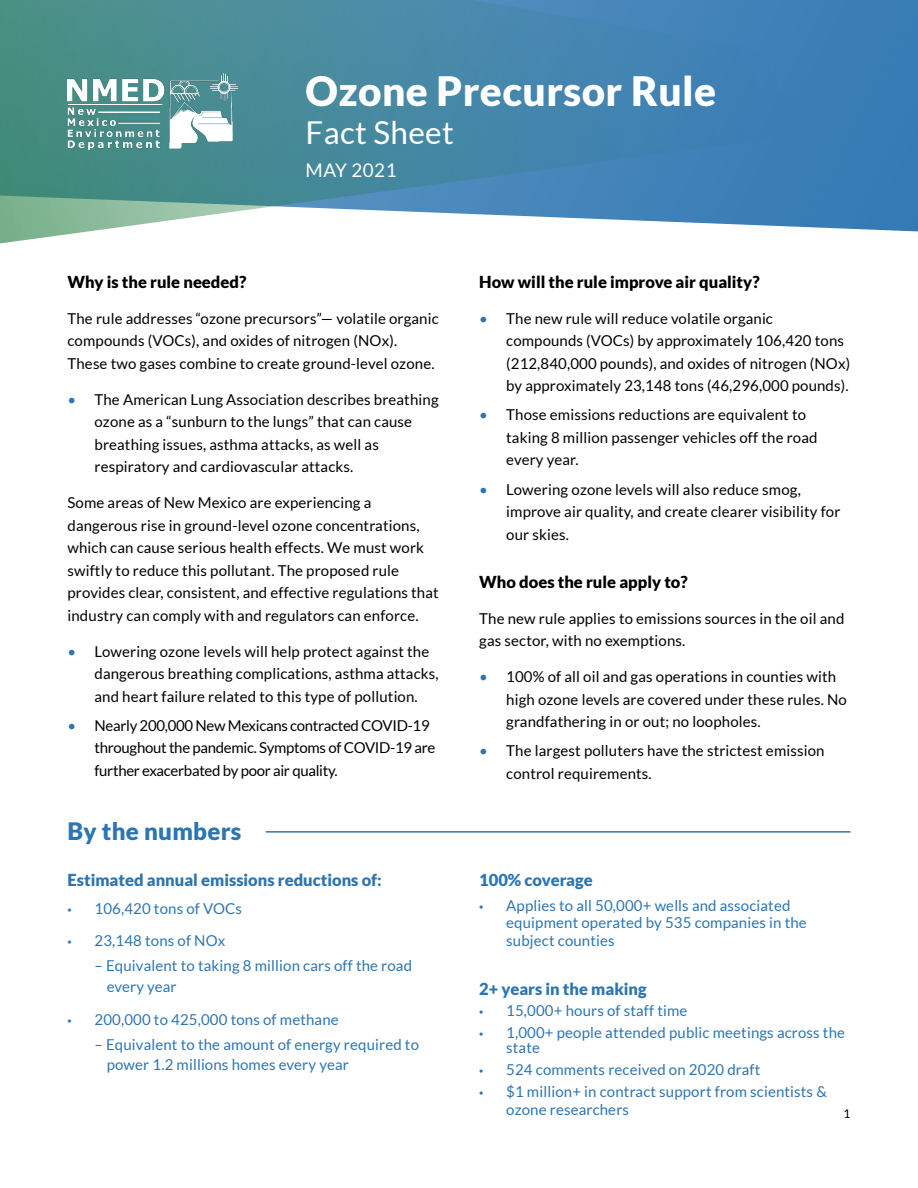
<style>
.page{position:relative;width:918px;height:1188px;background:#fff}
.page>*{position:absolute;margin:0;border:0;box-sizing:border-box;transform-origin:0 0}
.t1{font:900 40.5px "Lato";letter-spacing:.01em;color:#fff}
.t2{font:31.5px "Lato";letter-spacing:.01em;color:#fff}
.t3{font:900 24px "Lato";letter-spacing:.01em;color:#2d75b1}
.t4{font:18.75px "Lato";letter-spacing:.025em;color:#fff}
.t5{font:900 16.5px "Lato";color:#000}
.t6{font:900 16.5px "Lato";color:#2d75b1}
.t7{font:15px/22.5px "Lato";letter-spacing:.01em;color:#000}
.t8{font:15px/17.4px "Lato";letter-spacing:.01em;color:#2d75b1}
.t9{font:15px/22.5px "Lato";letter-spacing:-.02em;color:#000}
.t10{font:12px "Lato";color:#000}
.s1{color:#2d75b1}
.s2{font-family:"Myriad Pro"}
</style>
<div class="page">
<svg style="left:0;top:0;width:918px;height:244px;background:#5893af"></svg>
<img style="left:68px;top:74px;width:170px;height:76px">
<hr style="left:266px;top:831px;width:584px;height:2px;background:#2d75b1">
<h1 class="t1" style="left:306px;top:68px;width:412px">Ozone Precursor Rule</h1>
<h2 class="t2" style="left:306px;top:115px;width:150px">Fact Sheet</h2>
<p class="t4" style="left:306px;top:159px;width:92px">MAY 2021</p>
<p class="t5" style="left:68px;top:272px;width:180px">Why is the rule needed?</p>
<p class="t7" style="left:68px;top:307px;width:373px">The rule addresses “ozone precursors”— volatile organic compounds (VOCs), and oxides of nitrogen (NOx).<br>These two gases combine to create ground-level ozone.</p>
<p class="t7" style="left:94px;top:388px;width:346px;text-indent:-27px"><span class="s1">•</span> The American Lung Association describes breathing ozone as a “sunburn to the lungs” that can cause breathing issues, asthma attacks, as well as respiratory and cardiovascular attacks.</p>
<p class="t7" style="left:68px;top:491px;width:373px">Some areas of New Mexico are experiencing a dangerous rise in ground-level ozone concentrations, which can cause serious health effects. We must work swiftly to reduce this pollutant. The proposed rule provides clear, consistent, and effective regulations that industry can comply with and regulators can enforce.</p>
<p class="t7" style="left:94px;top:640px;width:346px;text-indent:-27px"><span class="s1">•</span> Lowering ozone levels will help protect against the dangerous breathing complications, asthma attacks, and heart failure related to this type of pollution.</p>
<p class="t9" style="left:94px;top:714px;width:342px;text-indent:-27px"><span class="s1">•</span> Nearly 200,000 New Mexicans contracted COVID-19 throughout the pandemic. Symptoms of COVID-19 are further exacerbated by poor air quality.</p>
<h3 class="t3" style="left:68px;top:818px;width:175px">By the numbers</h3>
<p class="t6" style="left:68px;top:870px;width:316px">Estimated annual emissions reductions of:</p>
<p class="t8" style="left:68px;top:899px;width:176px"><span class="s2">•</span> 106,420 tons of VOCs</p>
<p class="t8" style="left:68px;top:932px;width:159px"><span class="s2">•</span> 23,148 tons of NOx</p>
<p class="t8" style="left:107px;top:955px;width:307px;line-height:21px;text-indent:-12px">– Equivalent to taking 8 million cars off the road every year</p>
<p class="t8" style="left:68px;top:1010px;width:273px"><span class="s2">•</span> 200,000 to 425,000 tons of methane</p>
<p class="t8" style="left:107px;top:1035px;width:314px;line-height:19.5px;text-indent:-12px">– Equivalent to the amount of energy required to power 1.2 millions homes every year</p>
<p class="t5" style="left:479px;top:272px;width:282px">How will the rule improve air quality?</p>
<p class="t7" style="left:506px;top:307px;width:345px;text-indent:-27px"><span class="s1">•</span> The new rule will reduce volatile organic compounds (VOCs) by approximately 106,420 tons (212,840,000 pounds), and oxides of nitrogen (NOx) by approximately 23,148 tons (46,296,000 pounds).</p>
<p class="t7" style="left:506px;top:404px;width:313px;text-indent:-27px"><span class="s1">•</span> Those emissions reductions are equivalent to taking 8 million passenger vehicles off the road every year.</p>
<p class="t7" style="left:506px;top:478px;width:336px;text-indent:-27px"><span class="s1">•</span> Lowering ozone levels will also reduce smog, improve air quality, and create clearer visibility for our skies.</p>
<p class="t5" style="left:479px;top:572px;width:210px">Who does the rule apply to?</p>
<p class="t7" style="left:479px;top:607px;width:367px">The new rule applies to emissions sources in the oil and gas sector, with no exemptions.</p>
<p class="t7" style="left:506px;top:665px;width:342px;text-indent:-27px"><span class="s1">•</span> 100% of all oil and gas operations in counties with high ozone levels are covered under these rules. No grandfathering in or out; no loopholes.</p>
<p class="t7" style="left:506px;top:740px;width:320px;text-indent:-27px"><span class="s1">•</span> The largest polluters have the strictest emission control requirements.</p>
<p class="t6" style="left:479px;top:870px;width:115px">100% coverage</p>
<p class="t8" style="left:506px;top:896px;width:302px;text-indent:-27px"><span class="s2">•</span> Applies to all 50,000+ wells and associated equipment operated by 535 companies in the subject counties</p>
<p class="t6" style="left:479px;top:979px;width:169px">2+ years in the making</p>
<p class="t8" style="left:479px;top:1002px;width:210px"><span class="s2">•</span> 15,000+ hours of staff time</p>
<p class="t8" style="left:506px;top:1025px;width:340px;line-height:15px;text-indent:-27px"><span class="s2">•</span> 1,000+ people attended public meetings across the state</p>
<p class="t8" style="left:479px;top:1061px;width:283px"><span class="s2">•</span> 524 comments received on 2020 draft</p>
<p class="t8" style="left:506px;top:1082px;width:322px;line-height:18px;text-indent:-27px"><span class="s2">•</span> $1 million+ in contract support from scientists &amp; ozone researchers</p>
<p class="t10" style="left:844px;top:1107px;width:8px">1</p>
</div>
